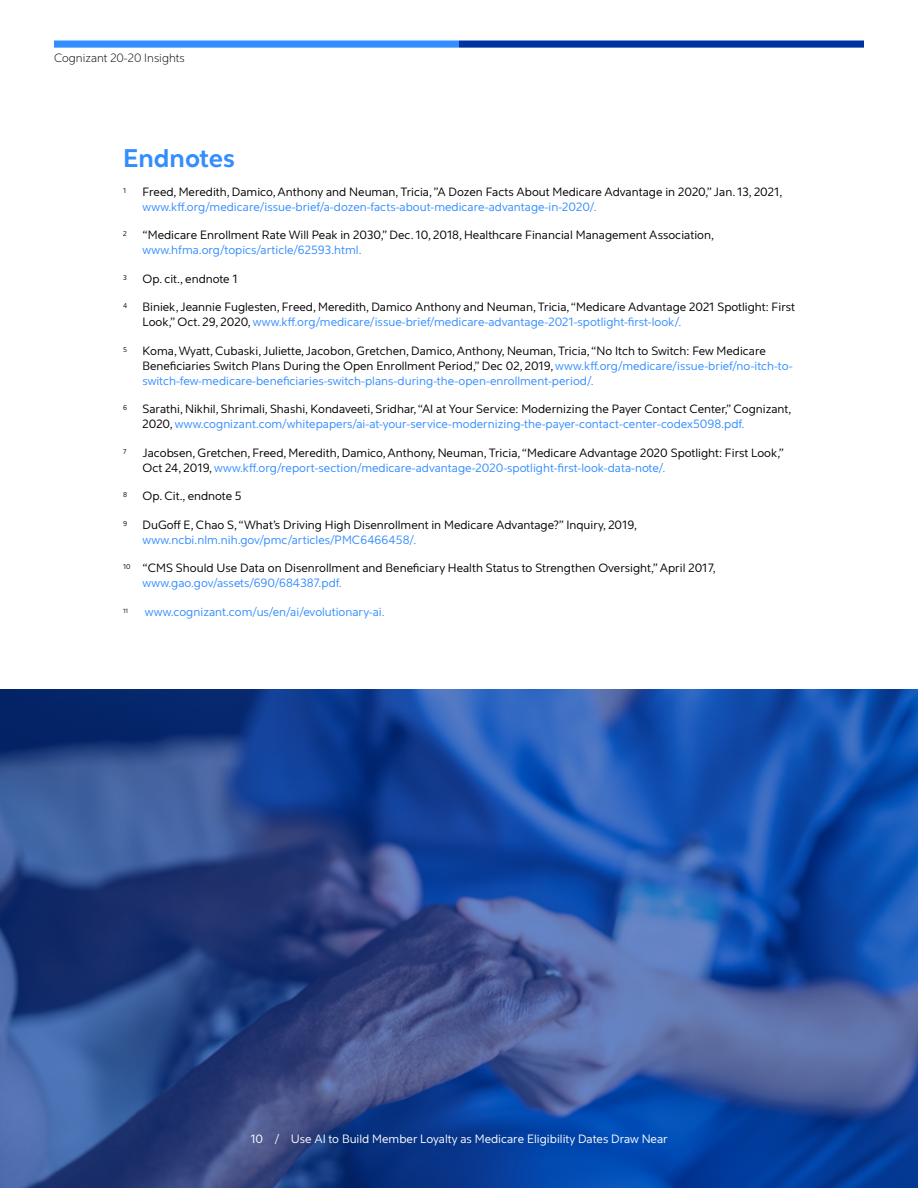
<style>
.page{position:relative;width:918px;height:1188px;background:#fff}
.page>*{position:absolute;margin:0;border:0;box-sizing:border-box;transform-origin:0 0}
.Heading_1_-_17_19{font:700 25.5px "Cognizant Sans";color:#328dff}
.t1{font:12px/15px "Cognizant Sans";color:#000}
.Folio_Centered_8_10{font:12px "Cognizant Sans";color:#fff}
.t2{font:12px "Cognizant Sans";color:#328dff}
.Running_header_left{font:300 12px "Cognizant Sans";color:#000}
.t3{font:7.05px "Cognizant Sans";color:#000}
.t4{font:6.15px "Cognizant Sans";color:#000}
.s1{color:#328dff}
</style>
<div class="page">
<svg style="left:0;top:689px;width:918px;height:499px;background:#274d98"></svg>
<div style="left:459px;top:40px;width:405px;height:8px;background:#0033a0"></div>
<div style="left:54px;top:40px;width:405px;height:8px;background:#328dff"></div>
<p class="Running_header_left" style="left:54px;top:51px;width:132px">Cognizant 20-20 Insights</p>
<p class="Heading_1_-_17_19" style="left:123px;top:142px;width:113px">Endnotes</p>
<p class="t3" style="left:123px;top:186px;width:5px">1</p>
<p class="t1" style="left:143px;top:185px;width:641px">Freed, Meredith, Damico, Anthony and Neuman, Tricia, ”A Dozen Facts About Medicare Advantage in 2020,” Jan. 13, 2021, <span class="s1">www.kff.org/medicare/issue-brief/a-dozen-facts-about-medicare-advantage-in-2020/.</span></p>
<p class="t3" style="left:123px;top:230px;width:5px">2</p>
<p class="t1" style="left:143px;top:228px;width:573px">“Medicare Enrollment Rate Will Peak in 2030,” Dec. 10, 2018, Healthcare Financial Management Association, <span class="s1">www.hfma.org/topics/article/62593.html.</span></p>
<p class="t3" style="left:123px;top:273px;width:5px">3</p>
<p class="t1" style="left:143px;top:272px;width:97px">Op. cit., endnote 1</p>
<p class="t3" style="left:123px;top:302px;width:6px">4</p>
<p class="t1" style="left:143px;top:300px;width:654px">Biniek, Jeannie Fuglesten, Freed, Meredith, Damico Anthony and Neuman, Tricia, “Medicare Advantage 2021 Spotlight: First<br>Look,” Oct. 29, 2020, <span class="s1">www.kff.org/medicare/issue-brief/medicare-advantage-2021-spotlight-first-look/.</span></p>
<p class="t3" style="left:123px;top:345px;width:5px">5</p>
<p class="t1" style="left:143px;top:344px;width:652px">Koma, Wyatt, Cubaski, Juliette, Jacobon, Gretchen, Damico, Anthony, Neuman, Tricia, “No Itch to Switch: Few Medicare<br>Beneficiaries Switch Plans During the Open Enrollment Period,” Dec 02, 2019, <span class="s1">www.kff.org/medicare/issue-brief/no-itch-to&shy;switch-few-medicare-beneficiaries-switch-plans-during-the-open-enrollment-period/.</span></p>
<p class="t3" style="left:123px;top:404px;width:5px">6</p>
<p class="t1" style="left:143px;top:402px;width:651px">Sarathi, Nikhil, Shrimali, Shashi, Kondaveeti, Sridhar, “AI at Your Service: Modernizing the Payer Contact Center,” Cognizant,<br>2020, <span class="s1">www.cognizant.com/whitepapers/ai-at-your-service-modernizing-the-payer-contact-center-codex5098.pdf.</span></p>
<p class="t3" style="left:123px;top:447px;width:5px">7</p>
<p class="t1" style="left:143px;top:446px;width:643px">Jacobsen, Gretchen, Freed, Meredith, Damico, Anthony, Neuman, Tricia, “Medicare Advantage 2020 Spotlight: First Look,”<br>Oct 24, 2019, <span class="s1">www.kff.org/report-section/medicare-advantage-2020-spotlight-first-look-data-note/.</span></p>
<p class="t3" style="left:123px;top:491px;width:6px">8</p>
<p class="t1" style="left:143px;top:489px;width:101px">Op. Cit., endnote 5</p>
<p class="t3" style="left:123px;top:519px;width:6px">9</p>
<p class="t1" style="left:143px;top:518px;width:496px">DuGoff E, Chao S, “What’s Driving High Disenrollment in Medicare Advantage?” Inquiry, 2019, <span class="s1">www.ncbi.nlm.nih.gov/pmc/articles/PMC6466458/.</span></p>
<p class="t1" style="left:143px;top:561px;width:575px;text-indent:-20px"><sup>10</sup> “CMS Should Use Data on Disenrollment and Beneficiary Health Status to Strengthen Oversight,” April 2017, <span class="s1">www.gao.gov/assets/690/684387.pdf.</span></p>
<p class="t4" style="left:123px;top:607px;width:7px">11</p>
<p class="t2" style="left:145px;top:605px;width:241px">www.cognizant.com/us/en/ai/evolutionary-ai.</p>
<p class="Folio_Centered_8_10" style="left:250px;top:1132px;width:419px">10 / Use AI to Build Member Loyalty as Medicare Eligibility Dates Draw Near</p>
</div>
